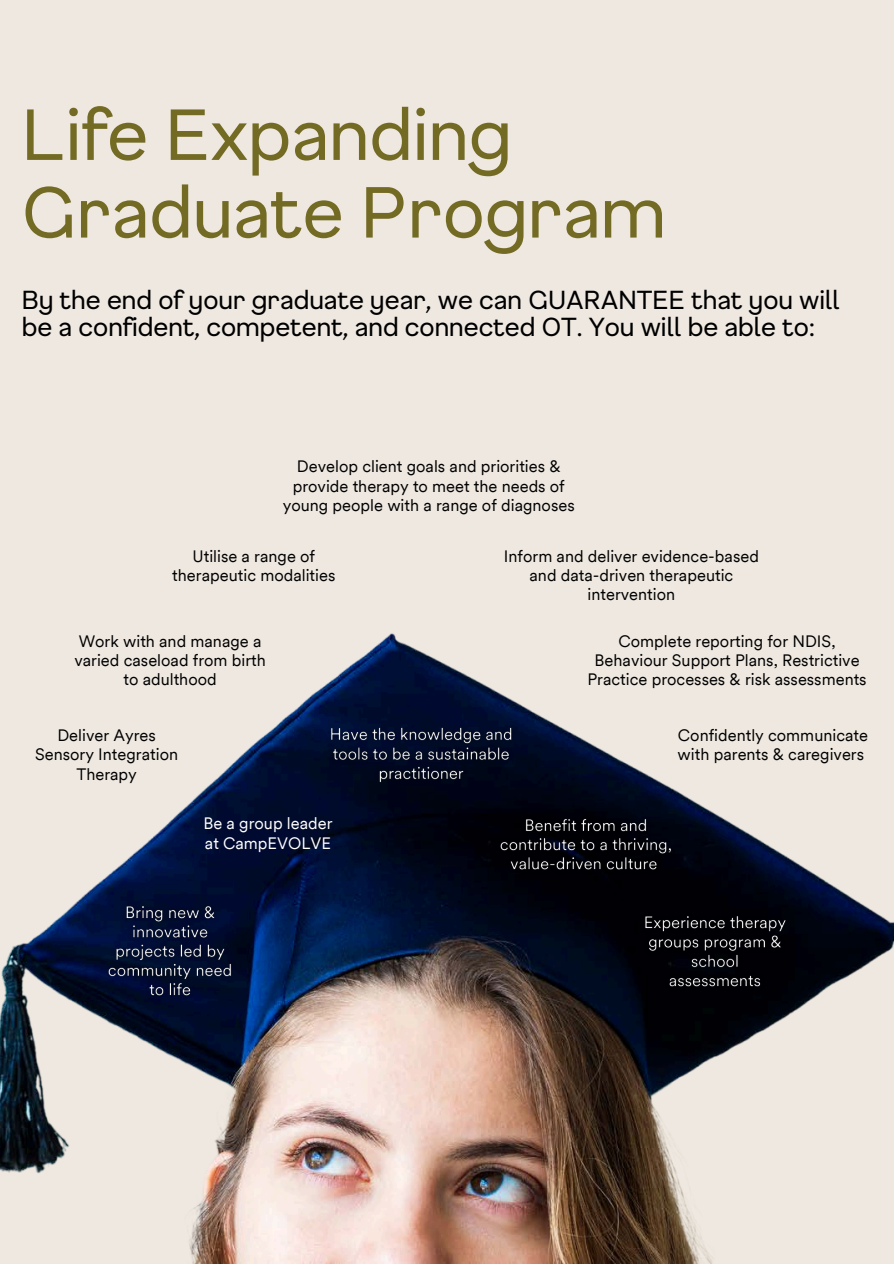
<style>
.page{position:relative;width:894px;height:1264px;background:#fff}
.page>*{position:absolute;margin:0;border:0;box-sizing:border-box;transform-origin:0 0}
.t1{font:70.5px/77.7px "F37 Gruffy";color:#736b24}
.t2{font:25.5px/27px "F37 Gruffy";color:#000}
.t3{font:16.5px/19.2px "Circular XXTT";color:#000;text-align:center}
.t4{font:16.5px/19.2px "Circular XXTT";color:#fff}
</style>
<div class="page">
<div style="left:0;top:0;width:893px;height:1263px;background:#eee8e0"></div>
<img style="left:0;top:633px;width:893px;height:630px">
<img style="left:636px;top:907px;width:159px;height:89px">
<img style="left:491px;top:810px;width:189px;height:69px">
<img style="left:100px;top:897px;width:140px;height:108px">
<img style="left:322px;top:719px;width:199px;height:72px">
<p class="t1" style="left:22px;top:94px;width:645px">Life Expanding<br>Graduate Program</p>
<p class="t2" style="left:22px;top:285px;width:819px">By the end of your graduate year, we can GUARANTEE that you will be a confident, competent, and connected OT. You will be able to:</p>
<p class="t3" style="left:283px;top:457px;width:293px">Develop client goals and priorities &amp; provide therapy to meet the needs of young people with a range of diagnoses</p>
<p class="t3" style="left:172px;top:546px;width:164px">Utilise a range of therapeutic modalities</p>
<p class="t3" style="left:74px;top:631px;width:193px">Work with and manage a varied caseload from birth to adulthood</p>
<p class="t3" style="left:35px;top:726px;width:144px">Deliver Ayres<br>Sensory Integration<br>Therapy</p>
<p class="t4" style="left:203px;top:814px;width:131px">Be a group leader at CampEVOLVE</p>
<h2 class="t3" style="left:503px;top:546px;width:256px">Inform and deliver evidence-based and data-driven therapeutic intervention</h2>
<p class="t3" style="left:587px;top:631px;width:281px">Complete reporting for NDIS,<br>Behaviour Support Plans, Restrictive<br>Practice processes &amp; risk assessments</p>
<p class="t3" style="left:677px;top:726px;width:192px;text-align:left">Confidently communicate with parents &amp; caregivers</p>
</div>
